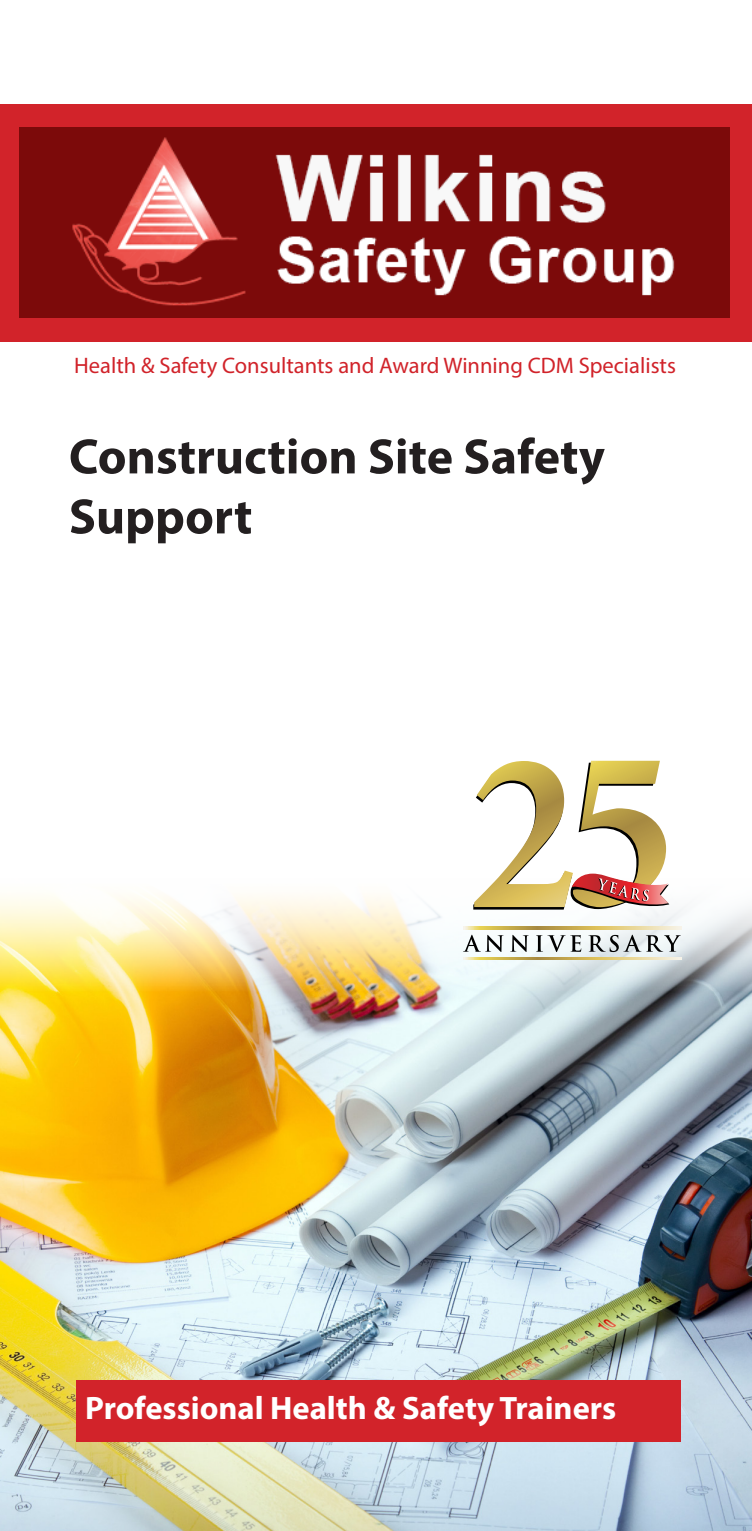
<style>
.page{position:relative;width:752px;height:1531px;background:#fff}
.page>*{position:absolute;margin:0;border:0;box-sizing:border-box;transform-origin:0 0}
.t1{font:700 50px/60px "Myriad Pro";color:#231f20}
.t2{font:700 32.5px "Myriad Pro";color:#fff}
.t3{font:22.5px "Myriad Pro";color:#d1232a}
</style>
<div class="page">
<img style="left:0;top:896px;width:751px;height:635px">
<div style="left:76px;top:1380px;width:604px;height:61px;background:#d2232a"></div>
<div style="left:0;top:104px;width:751px;height:237px;background:#d2232a"></div>
<img style="left:20px;top:128px;width:708px;height:190px">
<svg style="left:462px;top:935px;width:41px;height:17px"></svg>
<svg style="left:510px;top:935px;width:18px;height:17px"></svg>
<svg style="left:535px;top:935px;width:46px;height:17px"></svg>
<svg style="left:588px;top:935px;width:92px;height:17px"></svg>
<svg style="left:463px;top:927px;width:217px;height:2px"></svg>
<svg style="left:463px;top:957px;width:217px;height:3px"></svg>
<svg style="left:473px;top:761px;width:196px;height:150px"></svg>
<p class="t3" style="left:74px;top:351px;width:603px">Health &amp; Safety Consultants and Award Winning CDM Specialists</p>
<p class="t1" style="left:69px;top:425px;width:537px">Construction Site Safety<br>Support</p>
<p class="t2" style="left:85px;top:1386px;width:532px">Professional Health &amp; Safety Trainers</p>
</div>
